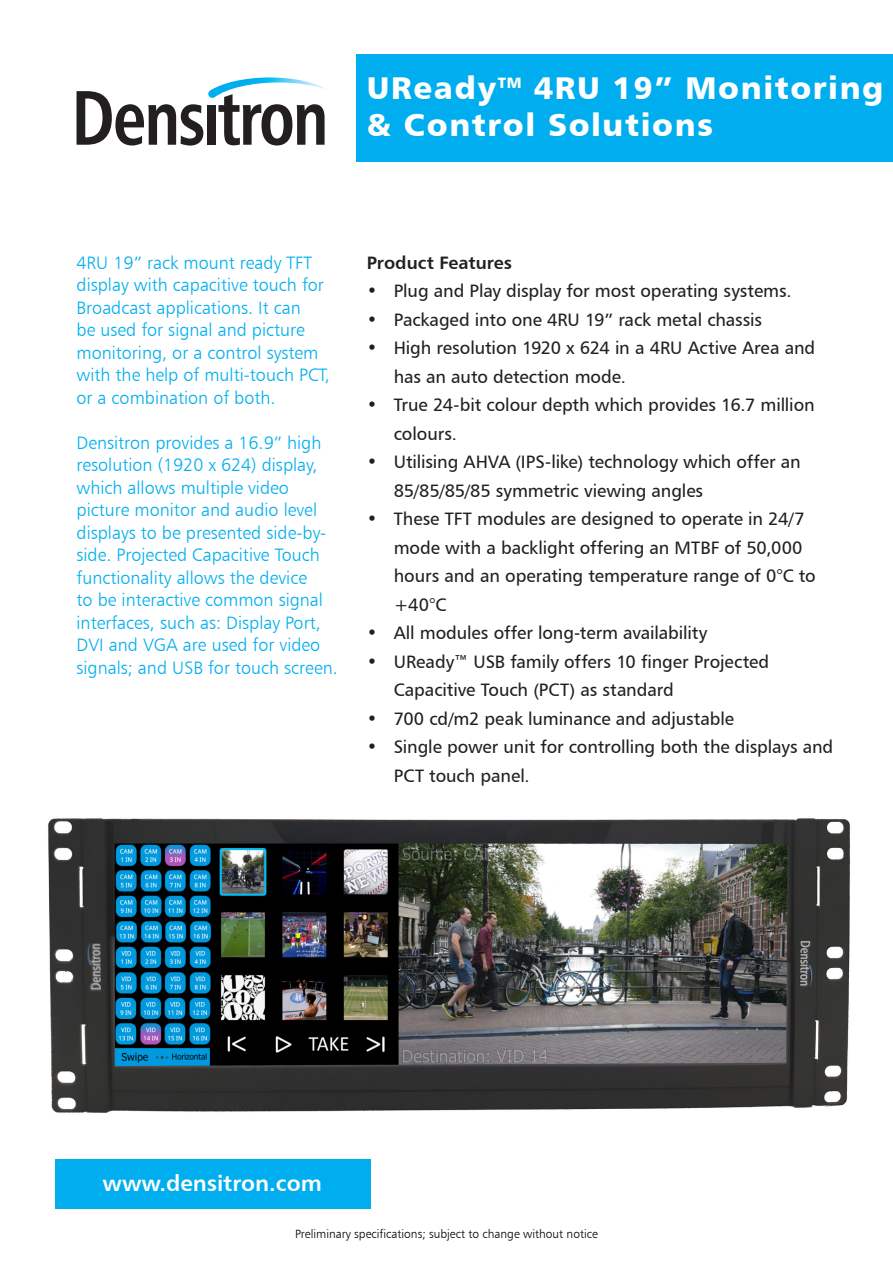
<style>
.page{position:relative;width:893px;height:1263px;background:#fff}
.page>*{position:absolute;margin:0;border:0;box-sizing:border-box;transform-origin:0 0}
.t1{font:31.5px "Humanist 777 BT Black B";letter-spacing:.05em;color:#fff}
.t2{font:22.5px "Humanist 777 BT Bold B";color:#fff}
.t3{font:18px/28.5px "Humanist 777 BT Roman B";letter-spacing:-.005em;color:#231f20}
.t4{font:18px/22.5px "Humanist 777 BT Light B";color:#00aeef}
.t5{font:18px "Humanist 777 BT Bold B";color:#231f20}
.t6{font:12px "Humanist 777 BT Light B";color:#000}
</style>
<div class="page">
<div style="left:356px;top:54px;width:537px;height:108px;background:#00aeef"></div>
<svg style="left:77px;top:77px;width:249px;height:69px"></svg>
<div style="left:55px;top:1160px;width:315px;height:49px;background:#00aeef"></div>
<img style="left:48px;top:818px;width:803px;height:295px">
<p class="t1" style="left:367px;top:67px;width:518px">UReady<sup>TM</sup> 4RU 19” Monitoring</p>
<p class="t1" style="left:367px;top:105px;width:348px">&amp; Control Solutions</p>
<p class="t4" style="left:77px;top:251px;width:255px">4RU 19” rack mount ready TFT display with capacitive touch for<br>Broadcast applications. It can<br>be used for signal and picture monitoring, or a control system with the help of multi-touch PCT, or a combination of both.</p>
<p class="t4" style="left:77px;top:431px;width:263px">Densitron provides a 16.9” high resolution (1920 x 624) display, which allows multiple video picture monitor and audio level displays to be presented side-by&shy;side. Projected Capacitive Touch functionality allows the device<br>to be interactive common signal interfaces, such as: Display Port,<br>DVI and VGA are used for video signals; and USB for touch screen.</p>
<p class="t5" style="left:367px;top:251px;width:147px">Product Features</p>
<p class="t3" style="left:367px;top:276px;width:426px">• Plug and Play display for most operating systems.</p>
<p class="t3" style="left:367px;top:305px;width:397px">• Packaged into one 4RU 19” rack metal chassis</p>
<p class="t3" style="left:394px;top:333px;width:423px;text-indent:-27px">• High resolution 1920 x 624 in a 4RU Active Area and has an auto detection mode.</p>
<p class="t3" style="left:394px;top:390px;width:422px;text-indent:-27px">• True 24-bit colour depth which provides 16.7 million colours.</p>
<p class="t3" style="left:394px;top:447px;width:408px;text-indent:-27px">• Utilising AHVA (IPS-like) technology which offer an<br>85/85/85/85 symmetric viewing angles</p>
<p class="t3" style="left:394px;top:504px;width:423px;text-indent:-27px">• These TFT modules are designed to operate in 24/7 mode with a backlight offering an MTBF of 50,000 hours and an operating temperature range of 0°C to +40°C</p>
<p class="t3" style="left:367px;top:618px;width:342px">• All modules offer long-term availability</p>
<p class="t3" style="left:394px;top:647px;width:377px;text-indent:-27px">• UReady™ USB family offers 10 finger Projected<br>Capacitive Touch (PCT) as standard</p>
<p class="t3" style="left:367px;top:704px;width:369px">• 700 cd/m2 peak luminance and adjustable</p>
<p class="t3" style="left:394px;top:732px;width:441px;text-indent:-27px">• Single power unit for controlling both the displays and<br>PCT touch panel.</p>
<p class="t2" style="left:103px;top:1169px;width:221px">www.densitron.com</p>
<p class="t6" style="left:295px;top:1226px;width:304px">Preliminary specifications; subject to change without notice</p>
</div>
